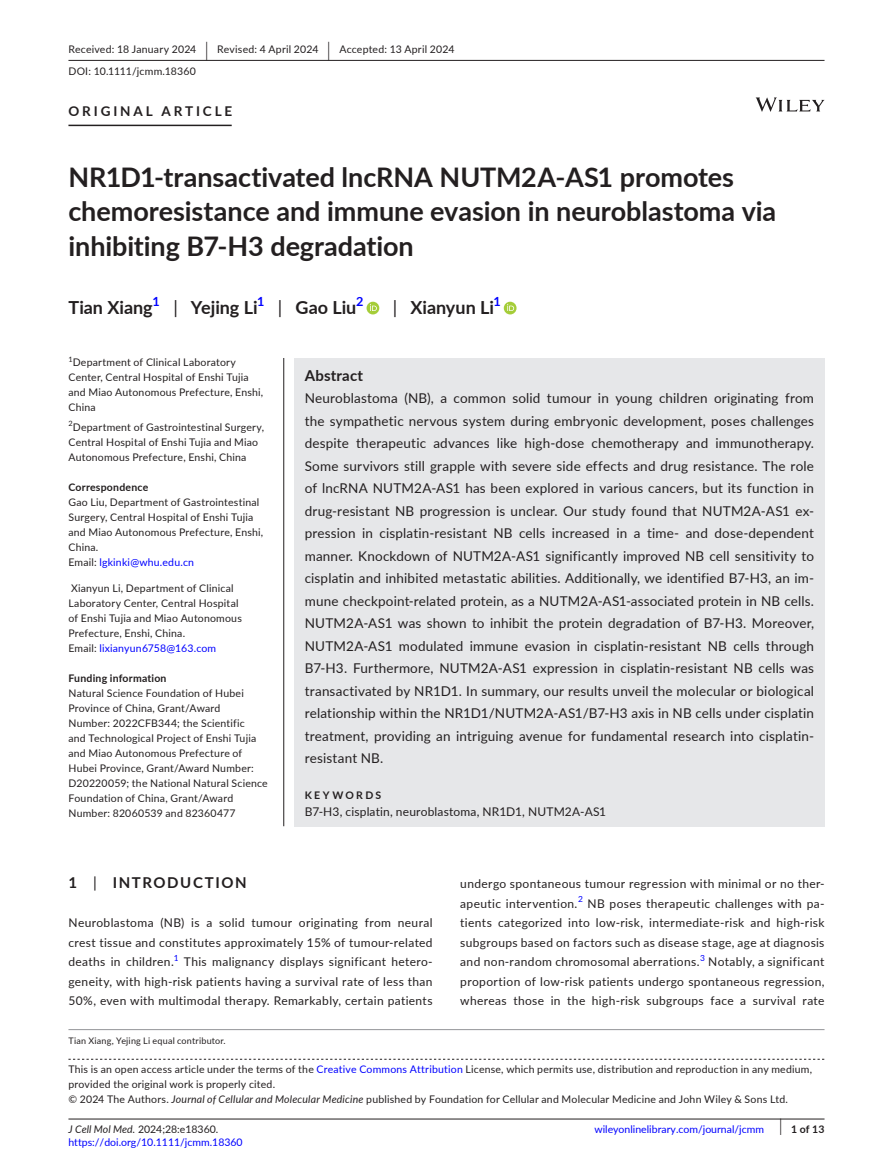
<style>
.page{position:relative;width:893px;height:1174px;background:#fff}
.page>*{position:absolute;margin:0;border:0;box-sizing:border-box;transform-origin:0 0}
.t1{font:700 27px/34.5px "Lato";letter-spacing:-.005em;color:#231f20}
.t2{font:700 18px "Lato";letter-spacing:-.005em;color:#231f20}
.t3{font:700 15px "Lato";letter-spacing:.1em;color:#231f20}
.t4{font:700 15px "Lato";letter-spacing:.015em;color:#231f20}
.t5{font:13.5px/22.5px "Lato";letter-spacing:.01em;color:#231f20;text-align:justify}
.t6{font:700 13.5px "Lato";letter-spacing:.215em;color:#231f20}
.t7{font:700 12.6px "Lato";color:#00f}
.t8{font:12px/19.5px "Lato";letter-spacing:.03em;color:#231f20;text-align:justify}
.t9{font:10.5px/15px "Lato";letter-spacing:.02em;color:#231f20}
.t10{font:10.5px "Lato";color:#00f}
.t11{font:700 10.5px "Lato";letter-spacing:.02em;color:#231f20}
.t12{font:10.5px "Lato";color:#231f20}
.t13{font:700 10.5px "Lato";letter-spacing:.22em;color:#231f20}
.t14{font:9px "Lato";letter-spacing:.025em;color:#231f20}
.t15{font:8.4px "Lato";color:#00f}
.t16{font:7.35px "Lato";color:#231f20}
.s1{font-size:19.65px}
.s2{font-weight:400}
.s3{color:#00f}
.s4{font-style:italic}
.s5{font-weight:400;font-size:17.4px}
</style>
<div class="page">
<hr style="left:68px;top:1118px;width:756px;height:1px;background:#231f20">
<svg style="left:756px;top:97px;width:68px;height:15px"></svg>
<hr style="left:68px;top:60px;width:756px;height:1px;background:#231f20">
<hr style="left:68px;top:125px;width:164px;height:1px;background:#231f20">
<div style="left:367px;top:302px;width:12px;height:12px;background:#a5cd39;border-radius:50%"></div>
<svg style="left:370px;top:304px;width:7px;height:7px"></svg>
<div style="left:504px;top:302px;width:12px;height:12px;background:#a5cd39;border-radius:50%"></div>
<svg style="left:507px;top:304px;width:7px;height:7px"></svg>
<svg style="left:68px;top:1058px;width:756px;height:1px"></svg>
<hr style="left:68px;top:1029px;width:756px;height:1px;background:#939598">
<div style="left:294px;top:358px;width:530px;height:468px;background:#e6e7e9"></div>
<hr style="left:283px;top:358px;width:1px;height:468px;background:#231f20">
<p class="t9" style="left:68px;top:38px;width:387px;line-height:21.8px">Received: 18 January 2024 <span class="s1">|</span> Revised: 4 April 2024 <span class="s1">|</span> Accepted: 13 April 2024<br>DOI: 10.1111/jcmm.18360</p>
<p class="t6" style="left:68px;top:101px;width:165px">ORIGINAL ARTICLE</p>
<h1 class="t1" style="left:68px;top:159px;width:709px">NR1D1-transactivated lncRNA NUTM2A-AS1 promotes chemoresistance and immune evasion in neuroblastoma via inhibiting B7-H3 degradation</h1>
<h2 class="t2" style="left:68px;top:295px;width:86px">Tian Xiang</h2>
<p class="t7" style="left:153px;top:292px;width:9px">1</p>
<h2 class="t2" style="left:173px;top:295px;width:86px"><span class="s2">|</span> Yejing Li</h2>
<p class="t7" style="left:257px;top:292px;width:9px">1</p>
<h2 class="t2" style="left:278px;top:295px;width:80px"><span class="s2">|</span> Gao Liu</h2>
<p class="t7" style="left:356px;top:292px;width:9px">2</p>
<h2 class="t2" style="left:393px;top:295px;width:103px"><span class="s2">|</span> Xianyun Li</h2>
<p class="t7" style="left:493px;top:292px;width:9px">1</p>
<p class="t16" style="left:68px;top:354px;width:6px">1</p>
<p class="t9" style="left:68px;top:355px;width:196px;text-indent:4px">Department of Clinical Laboratory<br>Center, Central Hospital of Enshi Tujia and Miao Autonomous Prefecture, Enshi,<br>China</p>
<p class="t9" style="left:68px;top:419px;width:197px"><sup>2</sup>Department of Gastrointestinal Surgery,<br>Central Hospital of Enshi Tujia and Miao<br>Autonomous Prefecture, Enshi, China</p>
<p class="t11" style="left:68px;top:479px;width:81px">Correspondence</p>
<p class="t9" style="left:68px;top:494px;width:196px">Gao Liu, Department of Gastrointestinal<br>Surgery, Central Hospital of Enshi Tujia and Miao Autonomous Prefecture, Enshi,<br>China.<br>Email: <span class="s3">lgkinki@whu.edu.cn</span></p>
<p class="t9" style="left:68px;top:580px;width:175px">Xianyun Li, Department of Clinical Laboratory Center, Central Hospital of Enshi Tujia and Miao Autonomous Prefecture, Enshi, China.<br>Email: <span class="s3">lixianyun6758@163.com</span></p>
<p class="t11" style="left:68px;top:670px;width:100px">Funding information</p>
<p class="t9" style="left:68px;top:685px;width:201px">Natural Science Foundation of Hubei Province of China, Grant/Award<br>Number: 2022CFB344; the Scientific<br>and Technological Project of Enshi Tujia and Miao Autonomous Prefecture of Hubei Province, Grant/Award Number:<br>D20220059; the National Natural Science Foundation of China, Grant/Award Number: 82060539 and 82360477</p>
<h3 class="t4" style="left:305px;top:364px;width:60px">Abstract</h3>
<p class="t5" style="left:305px;top:386px;width:511px">Neuroblastoma (NB), a common solid tumour in young children originating from the sympathetic nervous system during embryonic development, poses challenges despite therapeutic advances like high-dose chemotherapy and immunotherapy.<br>Some survivors still grapple with severe side effects and drug resistance. The role of lncRNA NUTM2A-AS1 has been explored in various cancers, but its function in drug-resistant NB progression is unclear. Our study found that NUTM2A-AS1 ex&shy;pression in cisplatin-resistant NB cells increased in a time- and dose-dependent manner. Knockdown of NUTM2A-AS1 significantly improved NB cell sensitivity to cisplatin and inhibited metastatic abilities. Additionally, we identified B7-H3, an im&shy;mune checkpoint-related protein, as a NUTM2A-AS1-associated protein in NB cells.<br>NUTM2A-AS1 was shown to inhibit the protein degradation of B7-H3. Moreover, NUTM2A-AS1 modulated immune evasion in cisplatin-resistant NB cells through B7-H3. Furthermore, NUTM2A-AS1 expression in cisplatin-resistant NB cells was transactivated by NR1D1. In summary, our results unveil the molecular or biological relationship within the NR1D1/NUTM2A-AS1/B7-H3 axis in NB cells under cisplatin treatment, providing an intriguing avenue for fundamental research into cisplatin&shy;resistant NB.</p>
<p class="t13" style="left:305px;top:787px;width:78px">KEYWORDS</p>
<p class="t8" style="left:305px;top:801px;width:303px">B7-H3, cisplatin, neuroblastoma, NR1D1, NUTM2A-AS1</p>
<h3 class="t3" style="left:68px;top:872px;width:180px">1 <span class="s2">|</span> INTRODUCTION</h3>
<p class="t8" style="left:68px;top:912px;width:366px">Neuroblastoma (NB) is a solid tumour originating from neural crest tissue and constitutes approximately 15% of tumour-related deaths in children.</p>
<p class="t15" style="left:174px;top:952px;width:6px">1</p>
<p class="t8" style="left:68px;top:951px;width:366px;text-indent:115px">This malignancy displays significant hetero&shy;geneity, with high-risk patients having a survival rate of less than 50%, even with multimodal therapy. Remarkably, certain patients</p>
<p class="t14" style="left:68px;top:1033px;width:159px">Tian Xiang, Yejing Li equal contributor.</p>
<p class="t8" style="left:460px;top:873px;width:366px">undergo spontaneous tumour regression with minimal or no ther&shy;apeutic intervention.</p>
<p class="t15" style="left:578px;top:893px;width:6px">2</p>
<p class="t8" style="left:460px;top:893px;width:366px;text-indent:127px">NB poses therapeutic challenges with pa&shy;tients categorized into low-risk, intermediate-risk and high-risk subgroups based on factors such as disease stage, age at diagnosis and non-random chromosomal aberrations.</p>
<p class="t15" style="left:700px;top:952px;width:6px">3</p>
<p class="t8" style="left:460px;top:951px;width:366px;text-indent:248px">Notably, a significant proportion of low-risk patients undergo spontaneous regression, whereas those in the high-risk subgroups face a survival rate</p>
<p class="t9" style="left:68px;top:1061px;width:745px">This is an open access article under the terms of the <span class="s3">Creative Commons Attribution</span> License, which permits use, distribution and reproduction in any medium, provided the original work is properly cited.<br>© 2024 The Authors. <span class="s4">Journal of Cellular and Molecular Medicine</span> published by Foundation for Cellular and Molecular Medicine and John Wiley &amp; Sons Ltd.</p>
<p class="t12" style="left:68px;top:1121px;width:151px"><span class="s4">J Cell Mol Med.</span> 2024;28:e18360.</p>
<p class="t11" style="left:779px;top:1121px;width:46px"><span class="s5">|</span> 1 of 13</p>
<p class="t10" style="left:68px;top:1135px;width:176px">https://doi.org/10.1111/jcmm.18360</p>
<p class="t10" style="left:594px;top:1121px;width:171px">wileyonlinelibrary.com/journal/jcmm</p>
</div>
